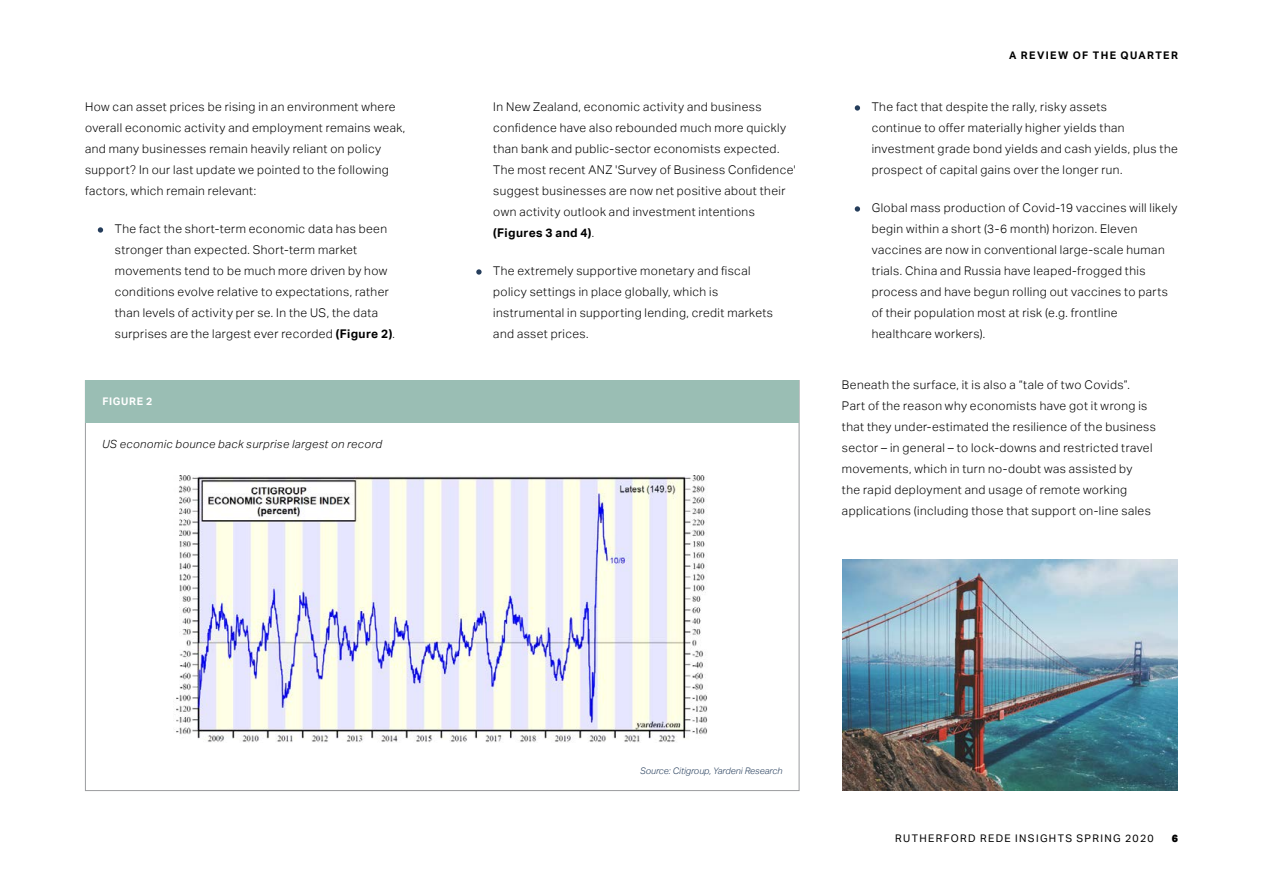
<style>
.page{position:relative;width:1263px;height:893px;background:#fff}
.page>*{position:absolute;margin:0;border:0;box-sizing:border-box;transform-origin:0 0}
.t1{font:300 12px/21px "Aktiv Grotesk";letter-spacing:.035em;color:#000}
.t2{font:italic 300 11.25px "Aktiv Grotesk";letter-spacing:.03em;color:#000}
.t3{font:10.5px "Aktiv Grotesk";letter-spacing:.13em;color:#000}
.t4{font:700 10.5px "Aktiv Grotesk";letter-spacing:.13em;color:#000}
.t5{font:700 10.5px "Aktiv Grotesk";letter-spacing:.065em;color:#fff}
.t6{font:900 10.5px "Aktiv Grotesk";color:#000}
.t7{font:italic 300 9px "Aktiv Grotesk";letter-spacing:.005em;color:#253d5b}
.s1{font-weight:700}
</style>
<div class="page">
<img style="left:842px;top:559px;width:335px;height:231px">
<svg style="left:98px;top:227px;width:5px;height:6px"></svg>
<svg style="left:476px;top:269px;width:6px;height:6px"></svg>
<svg style="left:855px;top:105px;width:5px;height:6px"></svg>
<svg style="left:855px;top:206px;width:5px;height:6px"></svg>
<div style="left:85px;top:380px;width:714px;height:43px;background:#9abeb4"></div>
<img style="left:173px;top:476px;width:535px;height:267px">
<p class="t1" style="left:85px;top:96px;width:322px">How can asset prices be rising in an environment where overall economic activity and employment remains weak, and many businesses remain heavily reliant on policy support? In our last update we pointed to the following factors, which remain relevant:</p>
<p class="t1" style="left:115px;top:218px;width:282px">The fact the short-term economic data has been stronger than expected. Short-term market movements tend to be much more driven by how conditions evolve relative to expectations, rather than levels of activity per se. In the US, the data surprises are the largest ever recorded <span class="s1">(Figure 2)</span>.</p>
<p class="t5" style="left:102px;top:395px;width:51px">FIGURE 2</p>
<p class="t2" style="left:102px;top:437px;width:281px">US economic bounce back surprise largest on record</p>
<p class="t1" style="left:493px;top:96px;width:304px">In New Zealand, economic activity and business confidence have also rebounded much more quickly than bank and public-sector economists expected.<br>The most recent ANZ 'Survey of Business Confidence' suggest businesses are now net positive about their own activity outlook and investment intentions <span class="s1">(Figures 3 and 4)</span>.</p>
<p class="t1" style="left:493px;top:260px;width:281px">The extremely supportive monetary and fiscal policy settings in place globally, which is instrumental in supporting lending, credit markets and asset prices.</p>
<p class="t4" style="left:1009px;top:49px;width:170px">A REVIEW OF THE QUARTER</p>
<p class="t1" style="left:872px;top:96px;width:308px">The fact that despite the rally, risky assets<br>continue to offer materially higher yields than investment grade bond yields and cash yields, plus the prospect of capital gains over the longer run.</p>
<p class="t1" style="left:872px;top:197px;width:307px">Global mass production of Covid-19 vaccines will likely begin within a short (3-6 month) horizon. Eleven vaccines are now in conventional large-scale human trials. China and Russia have leaped-frogged this process and have begun rolling out vaccines to parts of their population most at risk (e.g. frontline healthcare workers).</p>
<p class="t1" style="left:842px;top:374px;width:316px">Beneath the surface, it is also a “tale of two Covids”.<br>Part of the reason why economists have got it wrong is that they under-estimated the resilience of the business sector – in general – to lock-downs and restricted travel movements, which in turn no-doubt was assisted by<br>the rapid deployment and usage of remote working applications (including those that support on-line sales</p>
<p class="t7" style="left:640px;top:765px;width:144px">Source: Citigroup, Yardeni Research</p>
<p class="t3" style="left:895px;top:832px;width:260px">RUTHERFORD REDE INSIGHTS SPRING 2020</p>
<p class="t6" style="left:1172px;top:831px;width:8px">6</p>
</div>
